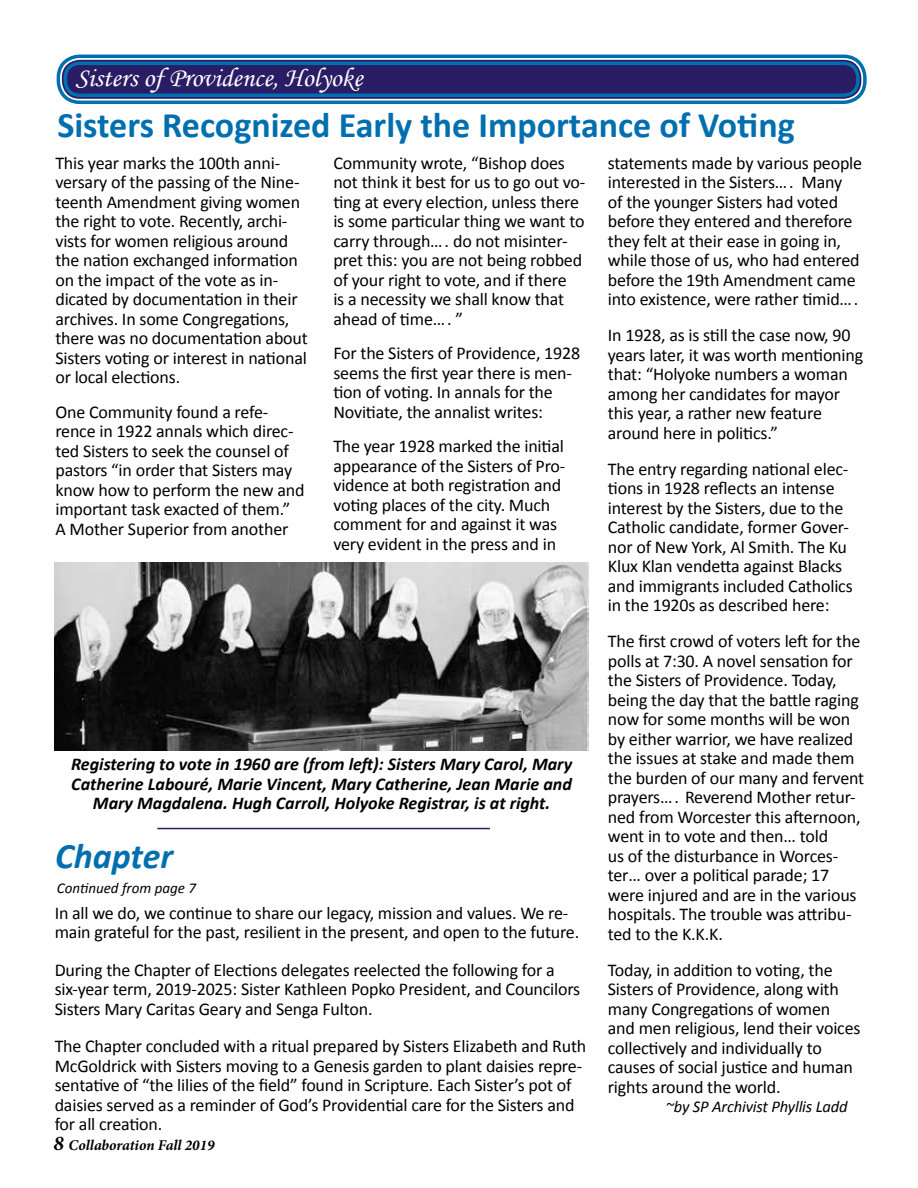
<style>
.page{position:relative;width:918px;height:1188px;background:#fff}
.page>*{position:absolute;margin:0;border:0;box-sizing:border-box;transform-origin:0 0}
.t1{font:700 36px "Calibri";color:#006faf}
.t2{font:italic 700 36px "Calibri";color:#006faf}
.t3{font:27px "Monotype Corsiva";color:#fff}
.t4{font:18px/19.5px "Calibri";letter-spacing:-.01em;color:#000}
.t5{font:italic 700 18px/19.5px "Calibri";color:#000;text-align:center}
.t6{font:italic 16.5px "Calibri";letter-spacing:-.01em;color:#000}
.t7{font:italic 700 15px "Minion Pro";color:#000}
.t8{font:italic 15px "Calibri";color:#000}
.s1{font-size:21px}
</style>
<div class="page">
<div style="left:62px;top:60px;width:799px;height:39px;background:#2b1d65;border-radius:18px"></div>
<div style="left:57px;top:55px;width:810px;height:49px;border:3px solid #006faf;border-radius:22px"></div>
<div style="left:64px;top:62px;width:796px;height:35px;border:3px solid #006faf;border-radius:14px"></div>
<img style="left:55px;top:562px;width:534px;height:188px">
<hr style="left:157px;top:828px;width:333px;height:1px;background:#2b1d65">
<h2 class="t3" style="left:75px;top:62px;width:289px">Sisters of Providence, Holyoke</h2>
<h1 class="t1" style="left:57px;top:99px;width:739px">Sisters Recognized Early the Importance of Voting</h1>
<p class="t4" style="left:55px;top:153px;width:254px">This year marks the 100th anni&shy;versary of the passing of the Nine&shy;teenth Amendment giving women the right to vote. Recently, archi&shy;vists for women religious around the nation exchanged information on the impact of the vote as in&shy;dicated by documentation in their archives. In some Congregations, there was no documentation about<br>Sisters voting or interest in national or local elections.</p>
<p class="t4" style="left:55px;top:402px;width:251px">One Community found a refe&shy;rence in 1922 annals which direc&shy;ted Sisters to seek the counsel of pastors “in order that Sisters may know how to perform the new and important task exacted of them.”<br>A Mother Superior from another</p>
<p class="t4" style="left:333px;top:152px;width:254px">Community wrote, “Bishop does not think it best for us to go out vo&shy;ting at every election, unless there is some particular thing we want to carry through… . do not misinter&shy;pret this: you are not being robbed of your right to vote, and if there<br>is a necessity we shall know that ahead of time… . ”</p>
<p class="t4" style="left:333px;top:343px;width:248px">For the Sisters of Providence, 1928 seems the first year there is men&shy;tion of voting. In annals for the Novitiate, the annalist writes:</p>
<p class="t4" style="left:333px;top:436px;width:233px">The year 1928 marked the initial appearance of the Sisters of Pro&shy;vidence at both registration and voting places of the city. Much comment for and against it was very evident in the press and in</p>
<p class="t5" style="left:71px;top:754px;width:503px">Registering to vote in 1960 are (from left): Sisters Mary Carol, Mary<br>Catherine Labouré, Marie Vincent, Mary Catherine, Jean Marie and<br>Mary Magdalena. Hugh Carroll, Holyoke Registrar, is at right.</p>
<h1 class="t2" style="left:55px;top:830px;width:120px">Chapter</h1>
<p class="t8" style="left:57px;top:878px;width:141px">Continued from page 7</p>
<p class="t4" style="left:55px;top:903px;width:526px">In all we do, we continue to share our legacy, mission and values. We re&shy;main grateful for the past, resilient in the present, and open to the future.</p>
<p class="t4" style="left:55px;top:960px;width:527px">During the Chapter of Elections delegates reelected the following for a six-year term, 2019-2025: Sister Kathleen Popko President, and Councilors<br>Sisters Mary Caritas Geary and Senga Fulton.</p>
<p class="t4" style="left:55px;top:1036px;width:533px">The Chapter concluded with a ritual prepared by Sisters Elizabeth and Ruth McGoldrick with Sisters moving to a Genesis garden to plant daisies repre&shy;sentative of “the lilies of the field” found in Scripture. Each Sister’s pot of daisies served as a reminder of God’s Providential care for the Sisters and for all creation.</p>
<p class="t7" style="left:54px;top:1135px;width:162px"><span class="s1">8</span> Collaboration Fall 2019</p>
<p class="t4" style="left:608px;top:153px;width:256px">statements made by various people interested in the Sisters… . Many<br>of the younger Sisters had voted before they entered and therefore they felt at their ease in going in, while those of us, who had entered before the 19th Amendment came into existence, were rather timid… .</p>
<p class="t4" style="left:608px;top:325px;width:257px">In 1928, as is still the case now, 90 years later, it was worth mentioning that: “Holyoke numbers a woman among her candidates for mayor this year, a rather new feature around here in politics.”</p>
<p class="t4" style="left:608px;top:458px;width:246px">The entry regarding national elec&shy;tions in 1928 reflects an intense interest by the Sisters, due to the Catholic candidate, former Gover&shy;nor of New York, Al Smith. The Ku Klux Klan vendetta against Blacks and immigrants included Catholics in the 1920s as described here:</p>
<p class="t4" style="left:608px;top:631px;width:258px">The first crowd of voters left for the polls at 7:30. A novel sensation for the Sisters of Providence. Today, being the day that the battle raging now for some months will be won by either warrior, we have realized the issues at stake and made them the burden of our many and fervent prayers… . Reverend Mother retur&shy;ned from Worcester this afternoon, went in to vote and then… told<br>us of the disturbance in Worces&shy;ter… over a political parade; 17 were injured and are in the various hospitals. The trouble was attribu&shy;ted to the K.K.K.</p>
<p class="t4" style="left:608px;top:959px;width:254px">Today, in addition to voting, the<br>Sisters of Providence, along with many Congregations of women and men religious, lend their voices collectively and individually to causes of social justice and human rights around the world.</p>
<p class="t6" style="left:666px;top:1095px;width:183px">~by SP Archivist Phyllis Ladd</p>
</div>
